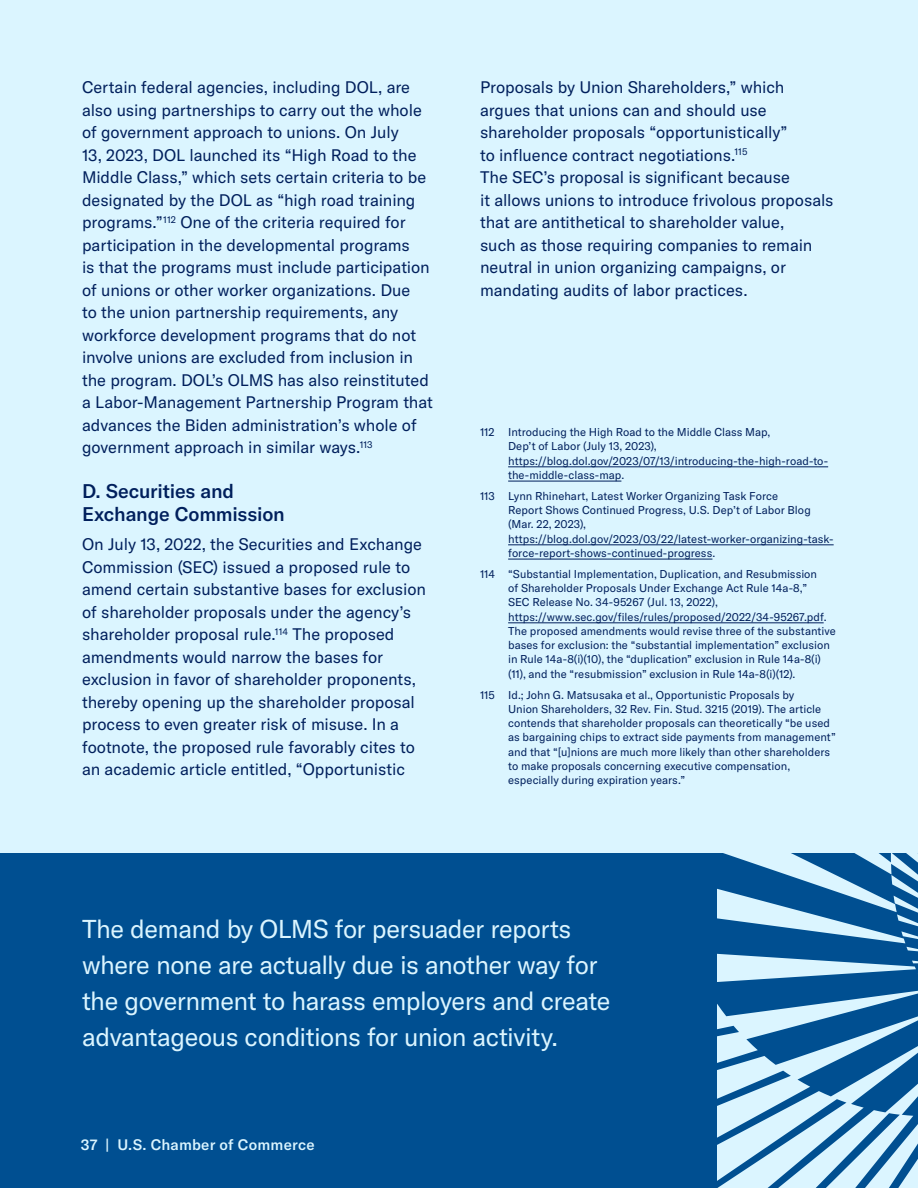
<style>
.page{position:relative;width:918px;height:1188px;background:#dbf5ff}
.page>*{position:absolute;margin:0;border:0;box-sizing:border-box;transform-origin:0 0}
.t1{font:25.5px/36px "GT America";letter-spacing:-.02em;color:#dbf5ff}
.t2{font:500 19.5px/22.5px "GT America";letter-spacing:-.01em;color:#001f5c}
.t3{font:16.5px/22.5px "GT America";letter-spacing:-.005em;color:#001f5c}
.t4{font:500 15px "GT America";letter-spacing:.01em;color:#dbf5ff}
.t5{font:11.25px/14.2px "GT America";color:#001f5c}
</style>
<div class="page">
<div style="left:0;top:853px;width:918px;height:335px;background:#004f91"></div>
<hr style="left:508px;top:467px;width:320px;height:1px;background:#001f5c">
<hr style="left:508px;top:481px;width:113px;height:1px;background:#001f5c">
<hr style="left:508px;top:545px;width:326px;height:1px;background:#001f5c">
<hr style="left:508px;top:559px;width:204px;height:1px;background:#001f5c">
<hr style="left:508px;top:623px;width:316px;height:1px;background:#001f5c">
<svg style="left:717px;top:853px;width:201px;height:335px"></svg>
<p class="t3" style="left:82px;top:76px;width:353px">Certain federal agencies, including DOL, are also using partnerships to carry out the whole of government approach to unions. On July<br>13, 2023, DOL launched its “High Road to the Middle Class,” which sets certain criteria to be designated by the DOL as “high road training programs.”<sup>112</sup> One of the criteria required for participation in the developmental programs<br>is that the programs must include participation of unions or other worker organizations. Due<br>to the union partnership requirements, any workforce development programs that do not involve unions are excluded from inclusion in the program. DOL’s OLMS has also reinstituted a Labor-Management Partnership Program that advances the Biden administration’s whole of government approach in similar ways.<sup>113</sup></p>
<p class="t2" style="left:82px;top:480px;width:204px">D. Securities and<br>Exchange Commission</p>
<p class="t3" style="left:82px;top:533px;width:345px">On July 13, 2022, the Securities and Exchange Commission (SEC) issued a proposed rule to amend certain substantive bases for exclusion of shareholder proposals under the agency’s shareholder proposal rule.<sup>114</sup> The proposed amendments would narrow the bases for exclusion in favor of shareholder proponents, thereby opening up the shareholder proposal process to even greater risk of misuse. In a footnote, the proposed rule favorably cites to an academic article entitled, “Opportunistic</p>
<p class="t3" style="left:480px;top:76px;width:355px">Proposals by Union Shareholders,” which argues that unions can and should use shareholder proposals “opportunistically”<br>to influence contract negotiations.<sup>115<br></sup>The SEC’s proposal is significant because<br>it allows unions to introduce frivolous proposals that are antithetical to shareholder value,<br>such as those requiring companies to remain neutral in union organizing campaigns, or mandating audits of labor practices.</p>
<p class="t5" style="left:508px;top:425px;width:322px;text-indent:-28px">112 Introducing the High Road to the Middle Class Map,<br>Dep’t of Labor (July 13, 2023), https://blog.dol.gov/2023/07/13/introducing-the-high-road-to&shy;the-middle-class-map.</p>
<p class="t5" style="left:508px;top:489px;width:327px;text-indent:-28px">113 Lynn Rhinehart, Latest Worker Organizing Task Force<br>Report Shows Continued Progress, U.S. Dep’t of Labor Blog (Mar. 22, 2023), https://blog.dol.gov/2023/03/22/latest-worker-organizing-task&shy;force-report-shows-continued-progress.</p>
<p class="t5" style="left:508px;top:567px;width:329px;text-indent:-28px">114 “Substantial Implementation, Duplication, and Resubmission<br>of Shareholder Proposals Under Exchange Act Rule 14a-8,”<br>SEC Release No. 34-95267 (Jul. 13, 2022), https://www.sec.gov/files/rules/proposed/2022/34-95267.pdf.<br>The proposed amendments would revise three of the substantive bases for exclusion: the “substantial implementation” exclusion in Rule 14a-8(i)(10), the “duplication” exclusion in Rule 14a-8(i) (11), and the “resubmission” exclusion in Rule 14a-8(i)(12).</p>
<p class="t5" style="left:508px;top:688px;width:329px;text-indent:-28px">115 Id.; John G. Matsusaka et al., Opportunistic Proposals by<br>Union Shareholders, 32 Rev. Fin. Stud. 3215 (2019). The article contends that shareholder proposals can theoretically “be used as bargaining chips to extract side payments from management” and that “[u]nions are much more likely than other shareholders to make proposals concerning executive compensation, especially during expiration years.”</p>
<h1 class="t1" style="left:82px;top:911px;width:530px">The demand by OLMS for persuader reports where none are actually due is another way for the government to harass employers and create advantageous conditions for union activity.</h1>
<p class="t4" style="left:81px;top:1136px;width:235px">37 | U.S. Chamber of Commerce</p>
</div>
